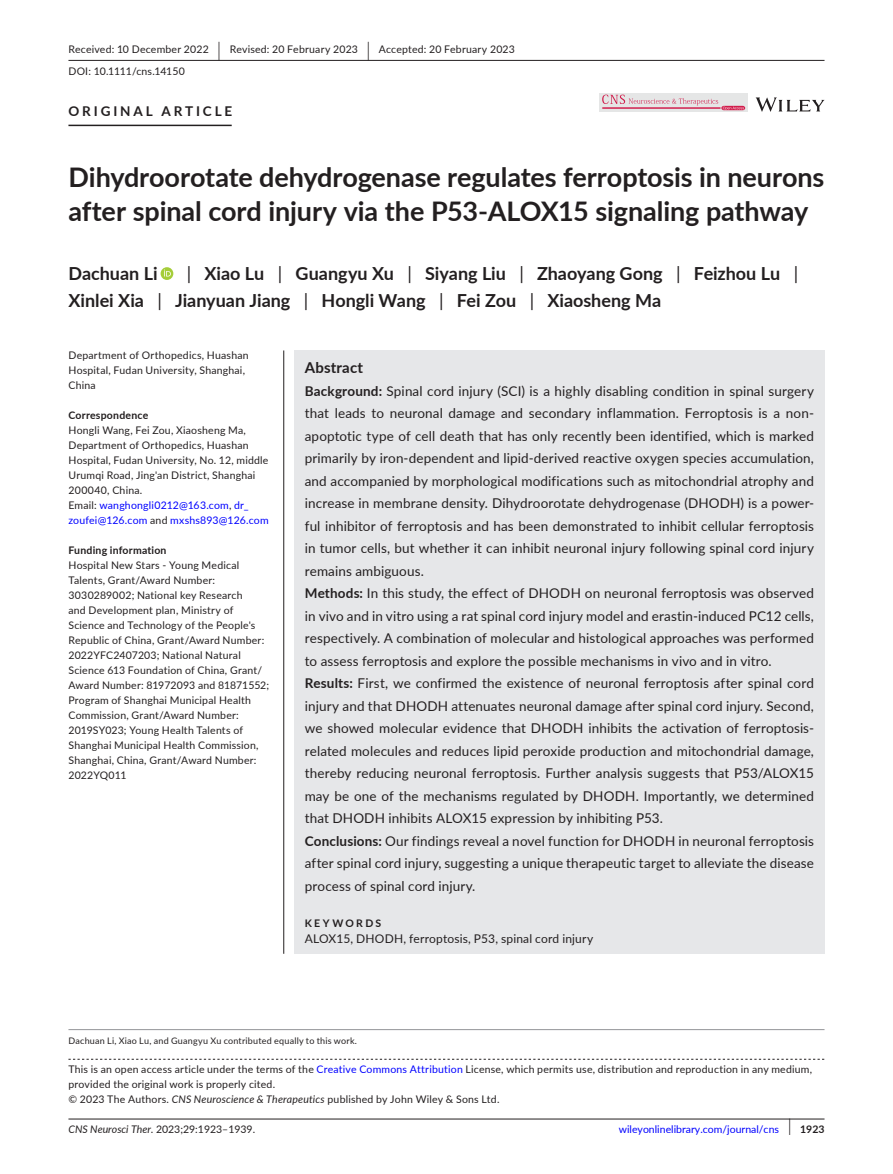
<style>
.page{position:relative;width:893px;height:1174px;background:#fff}
.page>*{position:absolute;margin:0;border:0;box-sizing:border-box;transform-origin:0 0}
.t1{font:700 27px/34.5px "Lato";letter-spacing:-.005em;color:#231f20}
.t2{font:700 18px/27px "Lato";color:#231f20}
.t3{font:700 15px "Lato";letter-spacing:.015em;color:#231f20}
.t4{font:13.5px/22.5px "Lato";letter-spacing:.01em;color:#231f20}
.t5{font:700 13.5px "Lato";letter-spacing:.215em;color:#231f20}
.t6{font:12px "Lato";letter-spacing:.01em;color:#231f20}
.t7{font:10.5px/15px "Lato";letter-spacing:.02em;color:#231f20}
.t8{font:10.5px "Lato";color:#00f}
.t9{font:10.5px "Lato";color:#231f20}
.t10{font:700 10.5px "Lato";letter-spacing:.02em;color:#231f20}
.t11{font:700 10.5px "Lato";letter-spacing:.22em;color:#231f20}
.t12{font:9px "Lato";letter-spacing:.025em;color:#231f20}
.s1{font-size:19.65px}
.s2{font-weight:400}
.s3{color:#00f}
.s4{font-weight:700}
.s5{font-style:italic}
.s6{font-size:17.4px;color:#231f20}
.s7{font-weight:700;color:#231f20}
</style>
<div class="page">
<hr style="left:68px;top:1118px;width:756px;height:1px;background:#231f20">
<svg style="left:756px;top:97px;width:68px;height:15px"></svg>
<div style="left:599px;top:93px;width:149px;height:19px;background:#e5e6e6"></div>
<hr style="left:721px;top:106px;width:24px;height:4px;background:#d11c4b;border-radius:2px">
<svg style="left:602px;top:95px;width:142px;height:15px"></svg>
<hr style="left:68px;top:60px;width:756px;height:1px;background:#231f20">
<hr style="left:68px;top:125px;width:164px;height:1px;background:#231f20">
<svg style="left:161px;top:267px;width:12px;height:13px"></svg>
<svg style="left:164px;top:269px;width:7px;height:7px"></svg>
<svg style="left:68px;top:1058px;width:756px;height:1px"></svg>
<hr style="left:68px;top:1029px;width:756px;height:1px;background:#939598">
<div style="left:294px;top:350px;width:530px;height:603px;background:#e6e7e9"></div>
<hr style="left:283px;top:350px;width:1px;height:603px;background:#231f20">
<p class="t7" style="left:68px;top:38px;width:448px;line-height:21.8px">Received: 10 December 2022 <span class="s1">|</span> Revised: 20 February 2023 <span class="s1">|</span> Accepted: 20 February 2023<br>DOI: 10.1111/cns.14150</p>
<p class="t5" style="left:68px;top:101px;width:165px">ORIGINAL ARTICLE</p>
<h1 class="t1" style="left:68px;top:159px;width:757px">Dihydroorotate dehydrogenase regulates ferroptosis in neurons after spinal cord injury via the P53-ALOX15 signaling pathway</h1>
<h2 class="t2" style="left:68px;top:259px;width:731px;text-indent:118px"><span class="s2">|</span> Xiao Lu <span class="s2">|</span> Guangyu Xu <span class="s2">|</span> Siyang Liu <span class="s2">|</span> Zhaoyang Gong <span class="s2">|</span> Feizhou Lu <span class="s2">|<br></span>Xinlei Xia <span class="s2">|</span> Jianyuan Jiang <span class="s2">|</span> Hongli Wang <span class="s2">|</span> Fei Zou <span class="s2">|</span> Xiaosheng Ma</h2>
<h2 class="t2" style="left:68px;top:259px;width:91px">Dachuan Li</h2>
<p class="t7" style="left:68px;top:347px;width:182px">Department of Orthopedics, Huashan<br>Hospital, Fudan University, Shanghai,<br>China</p>
<p class="t10" style="left:68px;top:407px;width:81px">Correspondence</p>
<p class="t7" style="left:68px;top:422px;width:202px">Hongli Wang, Fei Zou, Xiaosheng Ma, Department of Orthopedics, Huashan Hospital, Fudan University, No. 12, middle Urumqi Road, Jing'an District, Shanghai 200040, China.<br>Email: <span class="s3">wanghongli0212@163.com</span>, <span class="s3">dr_ zoufei@126.com</span> and <span class="s3">mxshs893@126.com</span></p>
<p class="t10" style="left:68px;top:542px;width:100px">Funding information</p>
<p class="t7" style="left:68px;top:557px;width:202px">Hospital New Stars - Young Medical Talents, Grant/Award Number:<br>3030289002; National key Research<br>and Development plan, Ministry of Science and Technology of the People's Republic of China, Grant/Award Number:<br>2022YFC2407203; National Natural Science 613 Foundation of China, Grant/ Award Number: 81972093 and 81871552; Program of Shanghai Municipal Health Commission, Grant/Award Number:<br>2019SY023; Young Health Talents of Shanghai Municipal Health Commission, Shanghai, China, Grant/Award Number:<br>2022YQ011</p>
<p class="t3" style="left:305px;top:356px;width:60px">Abstract</p>
<p class="t4" style="left:305px;top:379px;width:511px"><span class="s4">Background:</span> Spinal cord injury (SCI) is a highly disabling condition in spinal surgery that leads to neuronal damage and secondary inflammation. Ferroptosis is a non&shy;apoptotic type of cell death that has only recently been identified, which is marked primarily by iron-dependent and lipid-derived reactive oxygen species accumulation, and accompanied by morphological modifications such as mitochondrial atrophy and increase in membrane density. Dihydroorotate dehydrogenase (DHODH) is a power&shy;ful inhibitor of ferroptosis and has been demonstrated to inhibit cellular ferroptosis in tumor cells, but whether it can inhibit neuronal injury following spinal cord injury remains ambiguous.<br><span class="s4">Methods:</span> In this study, the effect of DHODH on neuronal ferroptosis was observed in vivo and in vitro using a rat spinal cord injury model and erastin-induced PC12 cells, respectively. A combination of molecular and histological approaches was performed to assess ferroptosis and explore the possible mechanisms in vivo and in vitro.<br><span class="s4">Results:</span> First, we confirmed the existence of neuronal ferroptosis after spinal cord injury and that DHODH attenuates neuronal damage after spinal cord injury. Second, we showed molecular evidence that DHODH inhibits the activation of ferroptosis&shy;related molecules and reduces lipid peroxide production and mitochondrial damage, thereby reducing neuronal ferroptosis. Further analysis suggests that P53/ALOX15 may be one of the mechanisms regulated by DHODH. Importantly, we determined that DHODH inhibits ALOX15 expression by inhibiting P53.<br><span class="s4">Conclusions:</span> Our findings reveal a novel function for DHODH in neuronal ferroptosis after spinal cord injury, suggesting a unique therapeutic target to alleviate the disease process of spinal cord injury.</p>
<p class="t11" style="left:305px;top:915px;width:78px">KEYWORDS</p>
<p class="t6" style="left:305px;top:930px;width:290px">ALOX15, DHODH, ferroptosis, P53, spinal cord injury</p>
<p class="t12" style="left:68px;top:1033px;width:290px">Dachuan Li, Xiao Lu, and Guangyu Xu contributed equally to this work.</p>
<p class="t7" style="left:68px;top:1061px;width:745px">This is an open access article under the terms of the <span class="s3">Creative Commons Attribution</span> License, which permits use, distribution and reproduction in any medium, provided the original work is properly cited.<br>© 2023 The Authors. <span class="s5">CNS Neuroscience &amp; Therapeutics</span> published by John Wiley &amp; Sons Ltd.</p>
<p class="t9" style="left:68px;top:1121px;width:188px"><span class="s5">CNS Neurosci Ther.</span> 2023;29:1923–1939.</p>
<p class="t8" style="left:619px;top:1121px;width:207px">wileyonlinelibrary.com/journal/cns <span class="s6">|</span> <span class="s7">1923</span></p>
</div>
